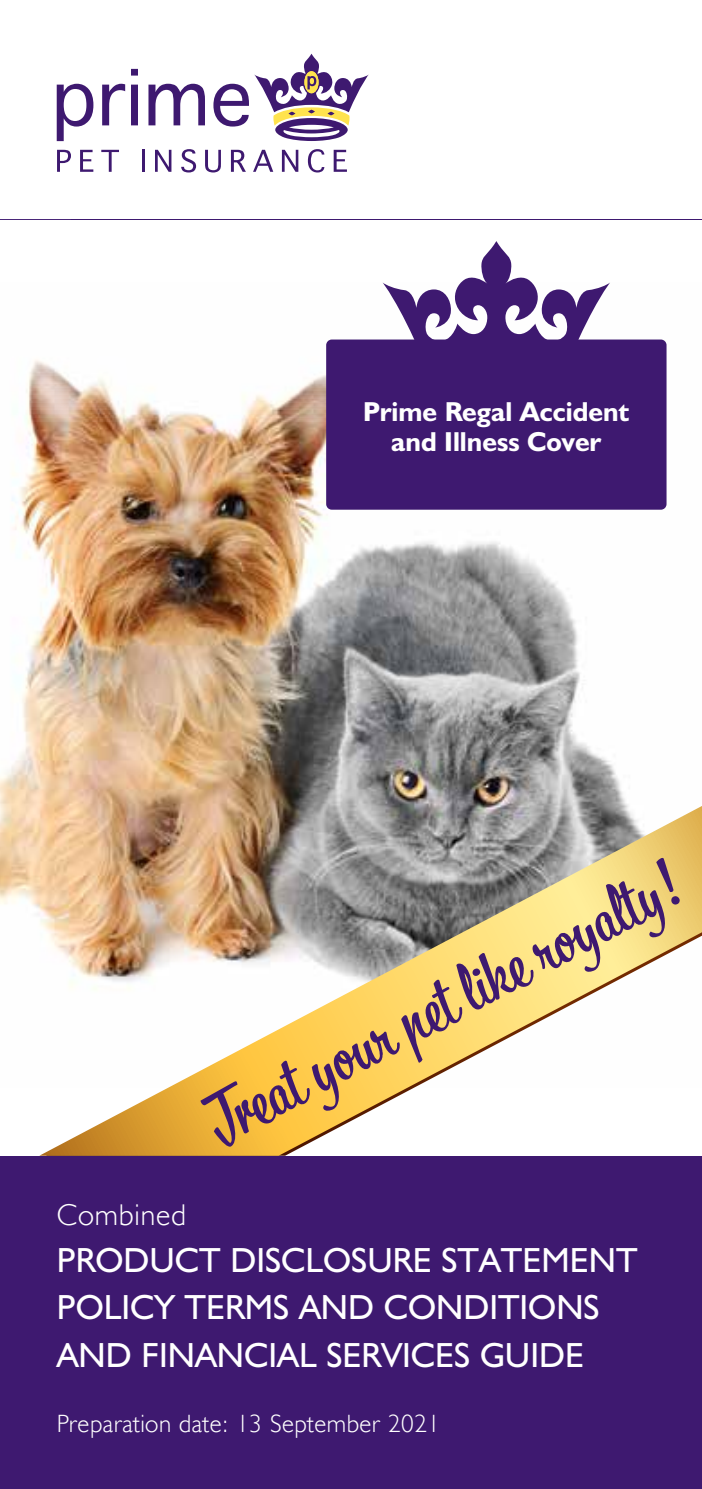
<style>
.page{position:relative;width:702px;height:1489px;background:#fff}
.page>*{position:absolute;margin:0;border:0;box-sizing:border-box;transform-origin:0 0}
.t1{font:67.5px "Bistro Script";color:#3e1970}
.t2{font:35px/47.2px "Humanist 521 BT";color:#fff}
.t3{font:300 30px "Humanist 521 BT";letter-spacing:.03em;color:#fff}
.t4{font:700 27.5px/30px "Humanist 521 BT";color:#fff;text-align:center}
.t5{font:300 25px "Humanist 521 BT";letter-spacing:.02em;color:#fff}
</style>
<div class="page">
<div style="left:0;top:220px;width:702px;height:1268px;background:#3e1970"></div>
<svg style="left:57px;top:84px;width:36px;height:57px"></svg>
<svg style="left:102px;top:84px;width:23px;height:41px"></svg>
<div style="left:131px;top:85px;width:7px;height:40px;background:#3e1970"></div>
<div style="left:131px;top:69px;width:7px;height:7px;background:#3e1970"></div>
<svg style="left:148px;top:84px;width:57px;height:41px"></svg>
<svg style="left:57px;top:150px;width:14px;height:22px"></svg>
<svg style="left:80px;top:150px;width:13px;height:22px"></svg>
<svg style="left:101px;top:150px;width:18px;height:22px"></svg>
<hr style="left:142px;top:150px;width:3px;height:22px;background:#3e1970">
<svg style="left:155px;top:150px;width:16px;height:22px"></svg>
<svg style="left:181px;top:149px;width:15px;height:23px"></svg>
<svg style="left:205px;top:150px;width:16px;height:22px"></svg>
<svg style="left:231px;top:150px;width:15px;height:22px"></svg>
<svg style="left:253px;top:150px;width:20px;height:22px"></svg>
<svg style="left:282px;top:150px;width:16px;height:22px"></svg>
<svg style="left:308px;top:149px;width:16px;height:23px"></svg>
<svg style="left:333px;top:150px;width:14px;height:22px"></svg>
<svg style="left:213px;top:54px;width:156px;height:87px"></svg>
<div style="left:0;top:220px;width:702px;height:935px;background:#fff"></div>
<img style="left:0;top:340px;width:667px;height:575px">
<svg style="left:4px;top:760px;width:215px;height:144px;background:#e9c6a0"></svg>
<svg style="left:39px;top:806px;width:663px;height:349px"></svg>
<svg style="left:382px;top:241px;width:228px;height:98px"></svg>
<div style="left:326px;top:339px;width:340px;height:170px;background:#3e1970;border-radius:6px"></div>
<p class="t4" style="left:363px;top:396px;width:268px">Prime Regal Accident and Illness Cover</p>
<h1 class="t1" style="left:191px;top:1088px;width:527px;rotate:-28deg">Treat your pet like royalty!</h1>
<p class="t3" style="left:57px;top:1195px;width:131px">Combined</p>
<p class="t2" style="left:57px;top:1235px;width:582px">PRODUCT DISCLOSURE STATEMENT<br>POLICY TERMS AND CONDITIONS<br>AND FINANCIAL SERVICES GUIDE</p>
<p class="t5" style="left:57px;top:1408px;width:385px">Preparation date: 13 September 2021</p>
</div>
